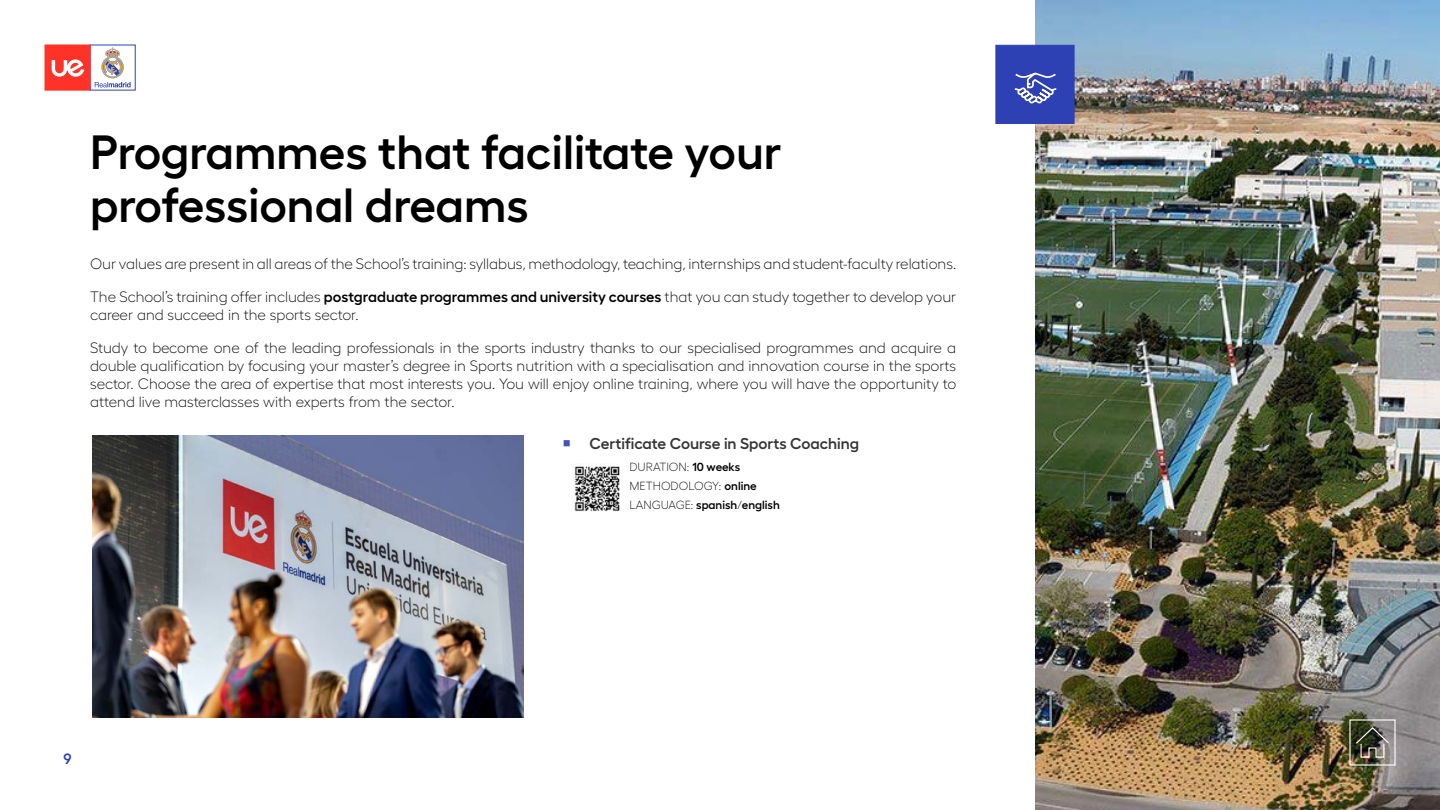
<style>
.page{position:relative;width:1440px;height:810px;background:#fff}
.page>*{position:absolute;margin:0;border:0;box-sizing:border-box;transform-origin:0 0}
.t1{font:600 48px/52.8px "Hellix";color:#000}
.t2{font:600 15.75px "Hellix";color:#353535}
.t3{font:300 15px/18px "Hellix";color:#000}
.t4{font:600 15px "Hellix";color:#2d41b4}
.t5{font:300 11.77px/19px "Hellix";color:#000}
.s1{font-weight:600}
</style>
<div class="page">
<img style="left:1035px;top:0;width:405px;height:810px">
<svg style="left:1349px;top:719px;width:47px;height:47px;background:#6f6e62"></svg>
<div style="left:996px;top:45px;width:78px;height:79px;background:#2d41b4"></div>
<svg style="left:1014px;top:72px;width:43px;height:32px"></svg>
<img style="left:92px;top:436px;width:431px;height:281px">
<img style="left:573px;top:465px;width:47px;height:47px">
<svg style="left:90px;top:45px;width:46px;height:45px"></svg>
<svg style="left:95px;top:47px;width:36px;height:40px"></svg>
<div style="left:45px;top:45px;width:45px;height:45px;background:#ff3228"></div>
<svg style="left:52px;top:59px;width:32px;height:18px"></svg>
<h1 class="t1" style="left:90px;top:120px;width:693px">Programmes that facilitate your professional dreams</h1>
<p class="t3" style="left:90px;top:253px;width:868px">Our values are present in all areas of the School’s training: syllabus, methodology, teaching, internships and student-faculty relations.</p>
<p class="t3" style="left:90px;top:286px;width:868px">The School’s training offer includes <span class="s1">postgraduate programmes and university courses</span> that you can study together to develop your career and succeed in the sports sector.</p>
<p class="t3" style="left:90px;top:337px;width:868px;text-align:justify">Study to become one of the leading professionals in the sports industry thanks to our specialised programmes and acquire a double qualification by focusing your master’s degree in Sports nutrition with a specialisation and innovation course in the sports sector. Choose the area of expertise that most interests you. You will enjoy online training, where you will have the opportunity to attend live masterclasses with experts from the sector.</p>
<p class="t2" style="left:590px;top:431px;width:271px">Certificate Course in Sports Coaching</p>
<p class="t5" style="left:629px;top:456px;width:152px">DURATION: <span class="s1">10 weeks<br></span>METHODOLOGY: <span class="s1">online<br></span>LANGUAGE: <span class="s1">spanish</span>/<span class="s1">english</span></p>
<p class="t4" style="left:63px;top:747px;width:10px">9</p>
</div>
